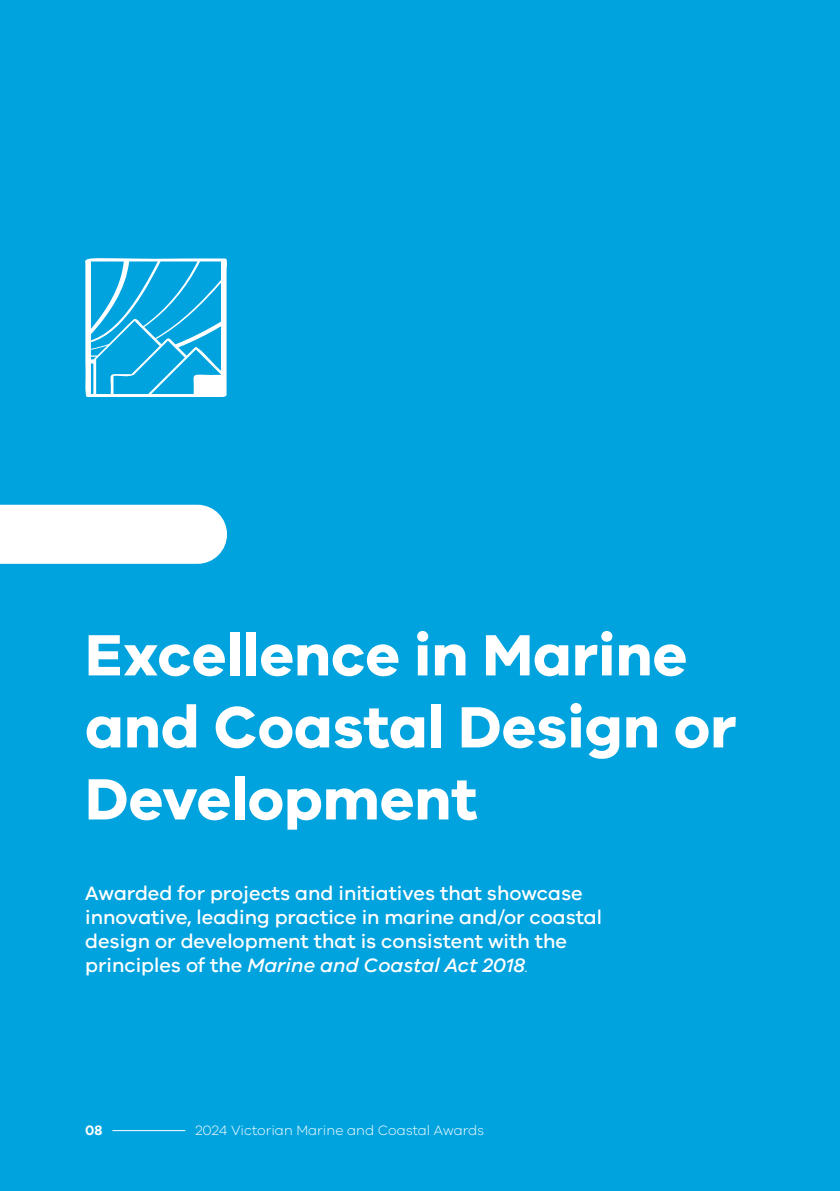
<style>
.page{position:relative;width:840px;height:1191px;background:#fff}
.page>*{position:absolute;margin:0;border:0;box-sizing:border-box;transform-origin:0 0}
.t1{font:700 60px/72px "VIC";color:#fff}
.t2{font:500 20px/24px "VIC";color:#fff}
.t3{font:300 14px "VIC";color:#fff}
.t4{font:600 14px "VIC";color:#fff}
.s1{font-style:italic}
.s2{font-weight:300;font-style:italic}
</style>
<div class="page">
<div style="left:0;top:0;width:839px;height:1191px;background:#00a3de"></div>
<svg style="left:85px;top:258px;width:142px;height:139px"></svg>
<hr style="left:113px;top:1130px;width:72px;height:1px;background:#fff">
<div style="left:0;top:505px;width:227px;height:59px;background:#fff"></div>
<h1 class="t1" style="left:85px;top:617px;width:652px">Excellence in Marine and Coastal Design or<br>Development</h1>
<p class="t2" style="left:85px;top:881px;width:518px">Awarded for projects and initiatives that showcase innovative, leading practice in marine and/or coastal design or development that is consistent with the principles of the <span class="s1">Marine and Coastal Act 2018</span><span class="s2">.</span></p>
<p class="t4" style="left:85px;top:1122px;width:19px">08</p>
<p class="t3" style="left:195px;top:1122px;width:290px">2024 Victorian Marine and Coastal Awards</p>
</div>
